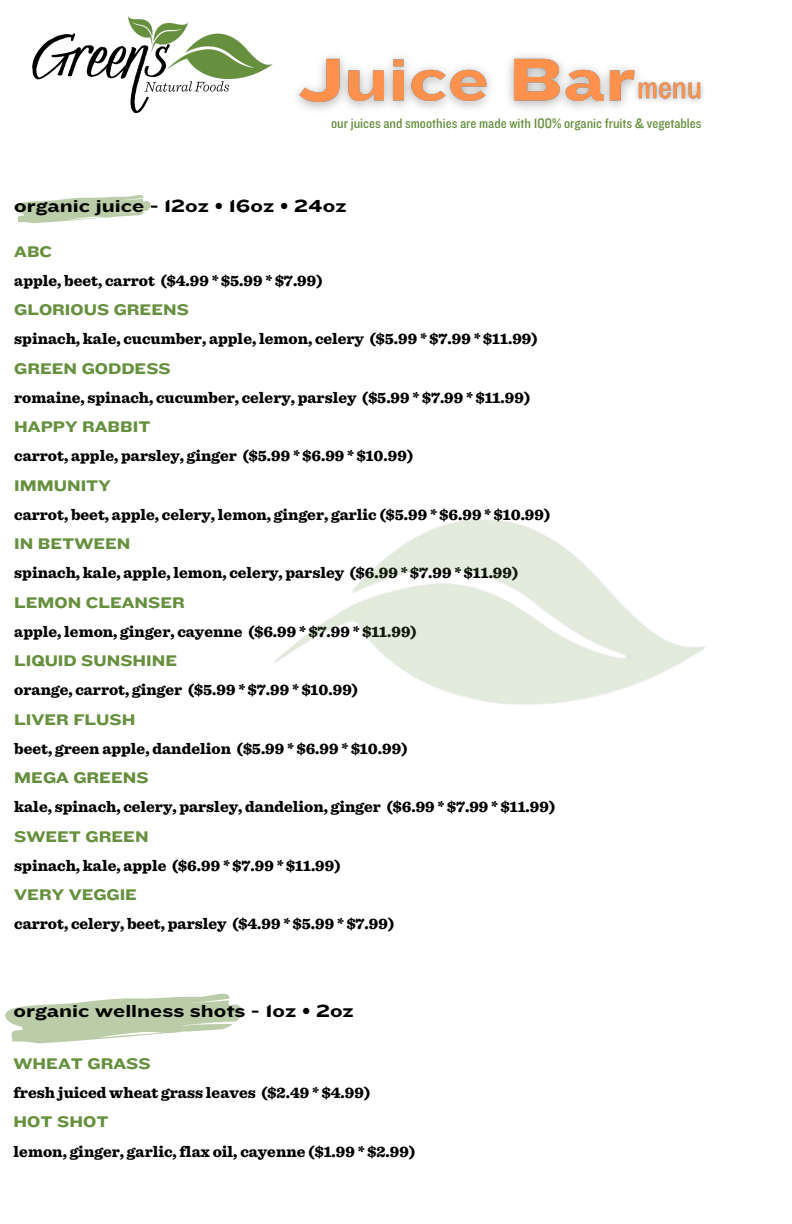
<style>
.page{position:relative;width:792px;height:1224px;background:#fff}
.page>*{position:absolute;margin:0;border:0;box-sizing:border-box;transform-origin:0 0}
.t1{font:18.1px "Knockout 54 Sumo";color:#000}
.t2{font:900 16px "Sentinel";color:#000}
.t3{font:16px "Knockout 53 Heviweight";color:#66903e}
.t4{font:16px "Knockout 53 Heviweight";color:#648d3c}
.t5{font:14.3px "Knockout 30 Junior Welterwt";color:#648d3c}
</style>
<div class="page">
<img style="left:32px;top:16px;width:240px;height:96px">
<svg style="left:14px;top:195px;width:137px;height:28px"></svg>
<svg style="left:5px;top:993px;width:238px;height:50px"></svg>
<img style="left:297px;top:55px;width:331px;height:55px">
<img style="left:628px;top:68px;width:75px;height:34px">
<img style="left:274px;top:519px;width:432px;height:186px">
<p class="t5" style="left:331px;top:114px;width:372px">our juices and smoothies are made with 100% organic fruits &amp; vegetables</p>
<p class="t1" style="left:14px;top:194px;width:334px">organic juice - 12oz • 16oz • 24oz</p>
<p class="t3" style="left:14px;top:241px;width:39px">ABC</p>
<p class="t2" style="left:14px;top:271px;width:310px">apple, beet, carrot ($4.99 * $5.99 * $7.99)</p>
<p class="t3" style="left:14px;top:300px;width:176px">GLORIOUS GREENS</p>
<p class="t2" style="left:14px;top:329px;width:525px">spinach, kale, cucumber, apple, lemon, celery ($5.99 * $7.99 * $11.99)</p>
<p class="t3" style="left:14px;top:358px;width:158px">GREEN GODDESS</p>
<p class="t2" style="left:14px;top:388px;width:518px">romaine, spinach, cucumber, celery, parsley ($5.99 * $7.99 * $11.99)</p>
<p class="t3" style="left:14px;top:417px;width:138px">HAPPY RABBIT</p>
<p class="t2" style="left:14px;top:446px;width:401px">carrot, apple, parsley, ginger ($5.99 * $6.99 * $10.99)</p>
<p class="t3" style="left:14px;top:475px;width:98px">IMMUNITY</p>
<p class="t2" style="left:14px;top:505px;width:538px">carrot, beet, apple, celery, lemon, ginger, garlic ($5.99 * $6.99 * $10.99)</p>
<p class="t3" style="left:14px;top:534px;width:118px">IN BETWEEN</p>
<p class="t2" style="left:14px;top:563px;width:506px">spinach, kale, apple, lemon, celery, parsley ($6.99 * $7.99 * $11.99)</p>
<p class="t3" style="left:14px;top:592px;width:172px">LEMON CLEANSER</p>
<p class="t2" style="left:14px;top:622px;width:404px">apple, lemon, ginger, cayenne ($6.99 * $7.99 * $11.99)</p>
<p class="t3" style="left:14px;top:651px;width:164px">LIQUID SUNSHINE</p>
<p class="t2" style="left:14px;top:680px;width:346px">orange, carrot, ginger ($5.99 * $7.99 * $10.99)</p>
<p class="t3" style="left:14px;top:709px;width:123px">LIVER FLUSH</p>
<p class="t2" style="left:14px;top:739px;width:395px">beet, green apple, dandelion ($5.99 * $6.99 * $10.99)</p>
<p class="t4" style="left:14px;top:768px;width:136px">MEGA GREENS</p>
<p class="t2" style="left:14px;top:797px;width:543px">kale, spinach, celery, parsley, dandelion, ginger ($6.99 * $7.99 * $11.99)</p>
<p class="t3" style="left:14px;top:826px;width:136px">SWEET GREEN</p>
<p class="t2" style="left:14px;top:856px;width:328px">spinach, kale, apple ($6.99 * $7.99 * $11.99)</p>
<p class="t3" style="left:14px;top:885px;width:124px">VERY VEGGIE</p>
<p class="t2" style="left:14px;top:914px;width:382px">carrot, celery, beet, parsley ($4.99 * $5.99 * $7.99)</p>
<p class="t1" style="left:14px;top:1000px;width:342px">organic wellness shots - 1oz • 2oz</p>
<p class="t3" style="left:14px;top:1054px;width:139px">WHEAT GRASS</p>
<p class="t2" style="left:14px;top:1083px;width:358px">fresh juiced wheat grass leaves ($2.49 * $4.99)</p>
<p class="t3" style="left:14px;top:1112px;width:97px">HOT SHOT</p>
<p class="t2" style="left:14px;top:1141px;width:403px">lemon, ginger, garlic, flax oil, cayenne ($1.99 * $2.99)</p>
</div>
